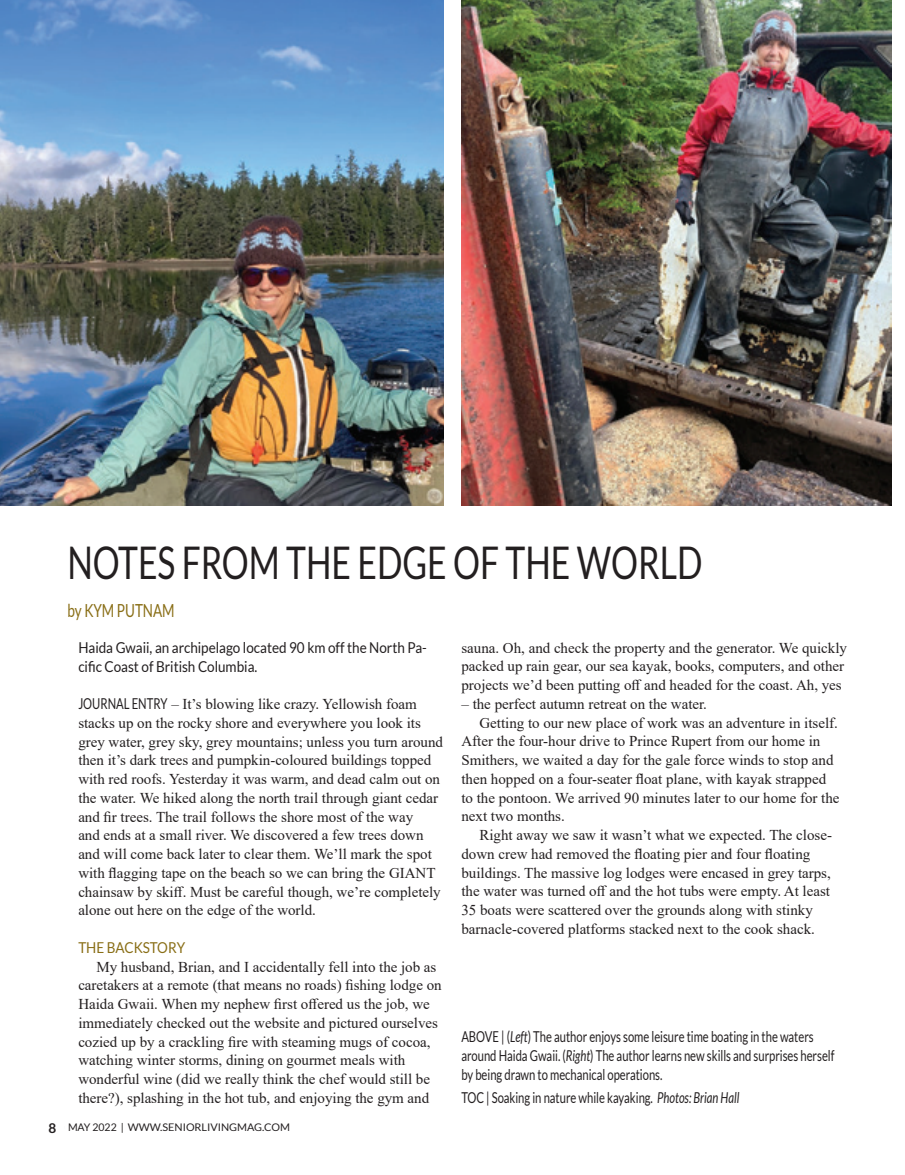
<style>
.page{position:relative;width:905px;height:1175px;background:#fff}
.page>*{position:absolute;margin:0;border:0;box-sizing:border-box;transform-origin:0 0}
.t1{font:45px "Lato";color:#231f20;scale:.75 1}
.t2{font:18px "Lato";color:#896e16;scale:.75 1}
.t3{font:15px/18.8px "Times New Roman";color:#231f20}
.t4{font:15px/18.8px "Lato";color:#231f20;scale:.75 1}
.t5{font:15px/18.8px "Lato";color:#231f20;scale:.9 1}
.t6{font:15px "Lato";color:#896e16;scale:.9 1}
.t7{font:10.5px "Lato";color:#231f20;scale:.8 1}
.s1{font-family:"Lato"}
.s2{font-weight:700;font-size:13.5px}
.s3{font-style:italic}
</style>
<div class="page">
<img style="left:0;top:0;width:443px;height:505px">
<img style="left:461px;top:0;width:430px;height:505px">
<h1 class="t1" style="left:68px;top:537px;width:848px">NOTES FROM THE EDGE OF THE WORLD</h1>
<p class="t2" style="left:68px;top:600px;width:144px">by KYM PUTNAM</p>
<p class="t5" style="left:78px;top:638px;width:389px">Haida Gwaii, an archipelago located 90 km off the North Pa&shy;cific Coast of British Columbia.</p>
<p class="t3" style="left:78px;top:694px;width:366px"><span class="s1">JOURNAL ENTRY</span> – It’s blowing like crazy. Yellowish foam stacks up on the rocky shore and everywhere you look its grey water, grey sky, grey mountains; unless you turn around then it’s dark trees and pumpkin-coloured buildings topped with red roofs. Yesterday it was warm, and dead calm out on the water. We hiked along the north trail through giant cedar and fir trees. The trail follows the shore most of the way<br>and ends at a small river. We discovered a few trees down and will come back later to clear them. We’ll mark the spot with flagging tape on the beach so we can bring the GIANT chainsaw by skiff. Must be careful though, we’re completely alone out here on the edge of the world.</p>
<p class="t6" style="left:78px;top:939px;width:120px">THE BACKSTORY</p>
<p class="t3" style="left:78px;top:956px;width:365px;text-indent:18px">My husband, Brian, and I accidentally fell into the job as caretakers at a remote (that means no roads) fishing lodge on Haida Gwaii. When my nephew first offered us the job, we immediately checked out the website and pictured ourselves cozied up by a crackling fire with steaming mugs of cocoa, watching winter storms, dining on gourmet meals with wonderful wine (did we really think the chef would still be there?), splashing in the hot tub, and enjoying the gym and</p>
<p class="t7" style="left:48px;top:1121px;width:303px"><span class="s2">8</span>10 MAY 2022 | WWW.SENIORLIVINGMAG.COM</p>
<p class="t3" style="left:461px;top:637px;width:387px">sauna. Oh, and check the property and the generator. We quickly packed up rain gear, our sea kayak, books, computers, and other projects we’d been putting off and headed for the coast. Ah, yes</p>
<p class="t3" style="left:461px;top:694px;width:247px">– the perfect autumn retreat on the water.</p>
<p class="t3" style="left:479px;top:712px;width:360px">Getting to our new place of work was an adventure in itself.</p>
<p class="t3" style="left:461px;top:731px;width:360px">After the four-hour drive to Prince Rupert from our home in</p>
<p class="t3" style="left:461px;top:750px;width:373px">Smithers, we waited a day for the gale force winds to stop and</p>
<p class="t3" style="left:461px;top:769px;width:366px">then hopped on a four-seater float plane, with kayak strapped</p>
<p class="t3" style="left:461px;top:787px;width:379px">to the pontoon. We arrived 90 minutes later to our home for the</p>
<p class="t3" style="left:461px;top:806px;width:105px">next two months.</p>
<p class="t3" style="left:479px;top:825px;width:354px">Right away we saw it wasn’t what we expected. The close-</p>
<p class="t3" style="left:461px;top:844px;width:350px">down crew had removed the floating pier and four floating</p>
<p class="t3" style="left:461px;top:862px;width:371px">buildings. The massive log lodges were encased in grey tarps,</p>
<p class="t3" style="left:461px;top:881px;width:370px">the water was turned off and the hot tubs were empty. At least</p>
<p class="t3" style="left:461px;top:900px;width:353px">35 boats were scattered over the grounds along with stinky</p>
<p class="t3" style="left:461px;top:919px;width:355px">barnacle-covered platforms stacked next to the cook shack.</p>
<p class="t4" style="left:461px;top:1027px;width:499px">ABOVE | (<span class="s3">Left</span>) The author enjoys some leisure time boating in the waters around Haida Gwaii. (<span class="s3">Right</span>) The author learns new skills and surprises herself by being drawn to mechanical operations.</p>
<p class="t4" style="left:461px;top:1087px;width:372px">TOC | Soaking in nature while kayaking. <span class="s3">Photos: Brian Hall</span></p>
</div>
